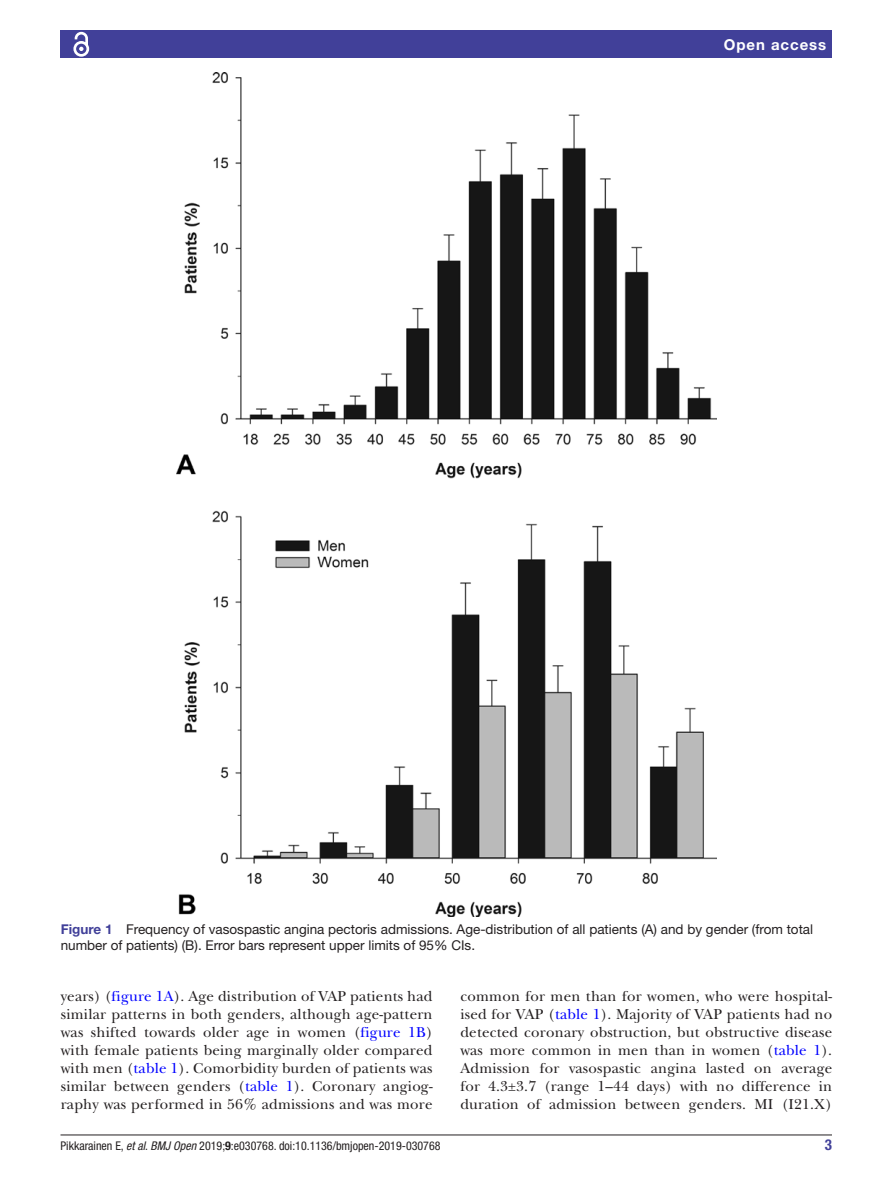
<style>
.page{position:relative;width:893px;height:1191px;background:#fff}
.page>*{position:absolute;margin:0;border:0;box-sizing:border-box;transform-origin:0 0}
.t1{font:15px/18px "New Baskerville";letter-spacing:.015em;color:#231f20;text-align:justify}
.t2{font:700 15px "Helvetica Neue LT Std";letter-spacing:.065em;color:#fff}
.t3{font:700 condensed 15px "Helvetica Neue LT Std";color:#414099}
.t4{font:13.5px/16.2px "Helvetica Neue LT Std";color:#231f20}
.t5{font:condensed 12px "Helvetica Neue LT Std";color:#231f20}
.s1{font-weight:700;color:#414099}
.s2{color:#00f}
.s3{font-style:italic}
.s4{font-weight:700}
</style>
<div class="page">
<hr style="left:61px;top:1134px;width:771px;height:1px;background:#231f20">
<div style="left:61px;top:31px;width:771px;height:27px;background:#414099"></div>
<svg style="left:73px;top:31px;width:17px;height:26px"></svg>
<img style="left:176px;top:73px;width:540px;height:843px">
<p class="t2" style="left:724px;top:35px;width:104px">Open access</p>
<p class="t4" style="left:61px;top:920px;width:754px"><span class="s1">Figure 1</span> Frequency of vasospastic angina pectoris admissions. Age-distribution of all patients (A) and by gender (from total number of patients) (B). Error bars represent upper limits of 95% CIs.</p>
<p class="t1" style="left:61px;top:987px;width:373px">years) (<span class="s2">figure 1A</span>). Age distribution of VAP patients had similar patterns in both genders, although age-pattern was shifted towards older age in women (<span class="s2">figure 1B</span>) with female patients being marginally older compared with men (<span class="s2">table 1</span>). Comorbidity burden of patients was similar between genders (<span class="s2">table 1</span>). Coronary angiog&shy;raphy was performed in 56% admissions and was more</p>
<p class="t1" style="left:460px;top:987px;width:373px">common for men than for women, who were hospital&shy;ised for VAP (<span class="s2">table 1</span>). Majority of VAP patients had no detected coronary obstruction, but obstructive disease was more common in men than in women (<span class="s2">table 1</span>).<br>Admission for vasospastic angina lasted on average for 4.3±3.7 (range 1–44 days) with no difference in duration of admission between genders. MI (I21.X)</p>
<p class="t5" style="left:61px;top:1138px;width:382px">Pikkarainen E, <span class="s3">et al</span>. <span class="s3">BMJ Open</span> 2019;<span class="s4">9</span>:e030768. doi:10.1136/bmjopen-2019-030768</p>
<p class="t3" style="left:825px;top:1135px;width:9px">3</p>
</div>
